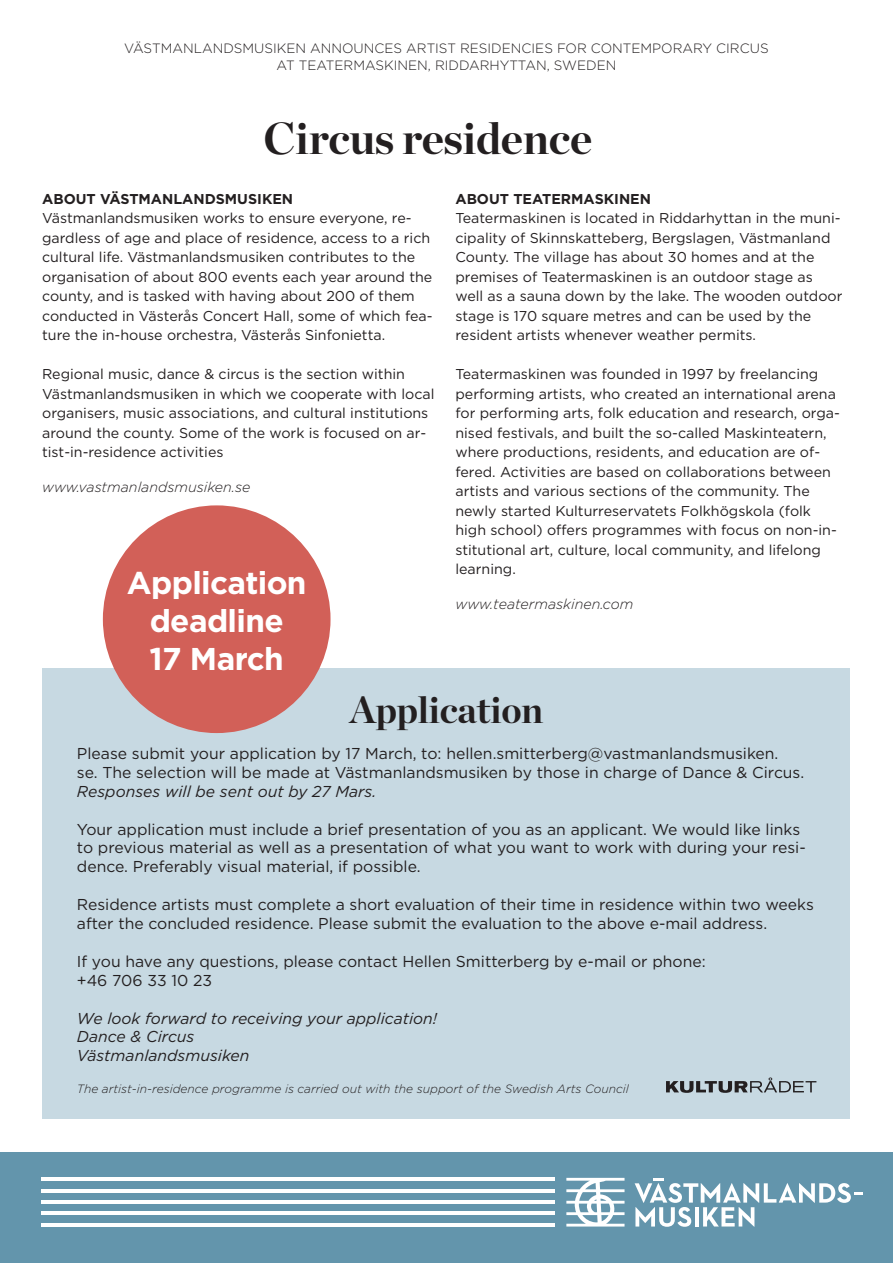
<style>
.page{position:relative;width:893px;height:1263px;background:#fff}
.page>*{position:absolute;margin:0;border:0;box-sizing:border-box;transform-origin:0 0}
.t1{font:700 44.7px "Chronicle Display";letter-spacing:-.01em;color:#231f20}
.t2{font:700 37.5px "Chronicle Display";letter-spacing:-.01em;color:#231f20}
.t3{font:700 31.5px/37.8px "Gotham";letter-spacing:-.02em;color:#fff;text-align:center}
.t4{font:15.75px/18.9px "Gotham";color:#231f20}
.t5{font:italic 15.75px "Gotham";color:#231f20}
.t6{font:14.25px/19.5px "Gotham";color:#231f20}
.t7{font:italic 300 14.25px "Gotham";color:#231f20}
.t8{font:700 14.25px "Gotham";color:#231f20}
.t9{font:300 13.5px/16.2px "Gotham";color:#231f20;text-align:center}
.t10{font:italic 300 12px "Gotham";color:#231f20}
.s1{font-style:italic}
</style>
<div class="page">
<div style="left:0;top:1152px;width:893px;height:111px;background:#6395ac"></div>
<div style="left:43px;top:668px;width:807px;height:451px;background:#c7d9e2"></div>
<hr style="left:41px;top:1189px;width:513px;height:3px;background:#fff">
<hr style="left:41px;top:1200px;width:513px;height:3px;background:#fff">
<hr style="left:41px;top:1212px;width:513px;height:3px;background:#fff">
<hr style="left:41px;top:1223px;width:513px;height:3px;background:#fff">
<hr style="left:41px;top:1178px;width:513px;height:3px;background:#fff">
<svg style="left:635px;top:1178px;width:227px;height:49px"></svg>
<svg style="left:566px;top:1178px;width:58px;height:48px"></svg>
<div style="left:103px;top:505px;width:228px;height:228px;background:#d26058;border-radius:50%"></div>
<svg style="left:666px;top:1077px;width:150px;height:16px"></svg>
<p class="t9" style="left:124px;top:40px;width:646px">VÄSTMANLANDSMUSIKEN ANNOUNCES ARTIST RESIDENCIES FOR CONTEMPORARY CIRCUS<br>AT TEATERMASKINEN, RIDDARHYTTAN, SWEDEN</p>
<p class="t1" style="left:263px;top:102px;width:330px">Circus residence</p>
<p class="t8" style="left:42px;top:189px;width:253px">ABOUT VÄSTMANLANDSMUSIKEN</p>
<p class="t6" style="left:42px;top:208px;width:392px">Västmanlandsmusiken works to ensure everyone, re&shy;gardless of age and place of residence, access to a rich cultural life. Västmanlandsmusiken contributes to the organisation of about 800 events each year around the county, and is tasked with having about 200 of them conducted in Västerås Concert Hall, some of which fea&shy;ture the in-house orchestra, Västerås Sinfonietta.</p>
<p class="t6" style="left:42px;top:364px;width:394px">Regional music, dance &amp; circus is the section within Västmanlandsmusiken in which we cooperate with local organisers, music associations, and cultural institutions around the county. Some of the work is focused on ar&shy;tist-in-residence activities</p>
<p class="t7" style="left:42px;top:477px;width:210px">www.vastmanlandsmusiken.se</p>
<p class="t3" style="left:127px;top:564px;width:181px">Application deadline</p>
<p class="t3" style="left:150px;top:639px;width:136px">17 March</p>
<p class="t8" style="left:455px;top:189px;width:197px">ABOUT TEATERMASKINEN</p>
<p class="t6" style="left:455px;top:208px;width:389px">Teatermaskinen is located in Riddarhyttan in the muni&shy;cipality of Skinnskatteberg, Bergslagen, Västmanland County. The village has about 30 homes and at the premises of Teatermaskinen is an outdoor stage as well as a sauna down by the lake. The wooden outdoor stage is 170 square metres and can be used by the resident artists whenever weather permits.</p>
<p class="t6" style="left:455px;top:364px;width:386px">Teatermaskinen was founded in 1997 by freelancing performing artists, who created an international arena for performing arts, folk education and research, orga&shy;nised festivals, and built the so-called Maskinteatern, where productions, residents, and education are of&shy;fered. Activities are based on collaborations between artists and various sections of the community. The newly started Kulturreservatets Folkhögskola (folk high school) offers programmes with focus on non-in&shy;stitutional art, culture, local community, and lifelong learning.</p>
<p class="t7" style="left:455px;top:594px;width:179px">www.teatermaskinen.com</p>
<p class="t2" style="left:350px;top:680px;width:195px">Application</p>
<p class="t4" style="left:77px;top:743px;width:729px">Please submit your application by 17 March, to: hellen.smitterberg@vastmanlandsmusiken.<br>se. The selection will be made at Västmanlandsmusiken by those in charge of Dance &amp; Circus.<br><span class="s1">Responses will be sent out by 27 Mars.</span></p>
<p class="t4" style="left:77px;top:819px;width:730px">Your application must include a brief presentation of you as an applicant. We would like links to previous material as well as a presentation of what you want to work with during your resi&shy;dence. Preferably visual material, if possible.</p>
<p class="t4" style="left:77px;top:895px;width:739px">Residence artists must complete a short evaluation of their time in residence within two weeks after the concluded residence. Please submit the evaluation to the above e-mail address.</p>
<p class="t4" style="left:77px;top:951px;width:630px">If you have any questions, please contact Hellen Smitterberg by e-mail or phone: +46 706 33 10 23</p>
<p class="t5" style="left:77px;top:1008px;width:362px">We look forward to receiving your application!</p>
<p class="t5" style="left:77px;top:1027px;width:119px">Dance &amp; Circus</p>
<p class="t5" style="left:77px;top:1046px;width:174px">Västmanlandsmusiken</p>
<p class="t10" style="left:77px;top:1081px;width:553px">The artist-in-residence programme is carried out with the support of the Swedish Arts Council</p>
</div>
